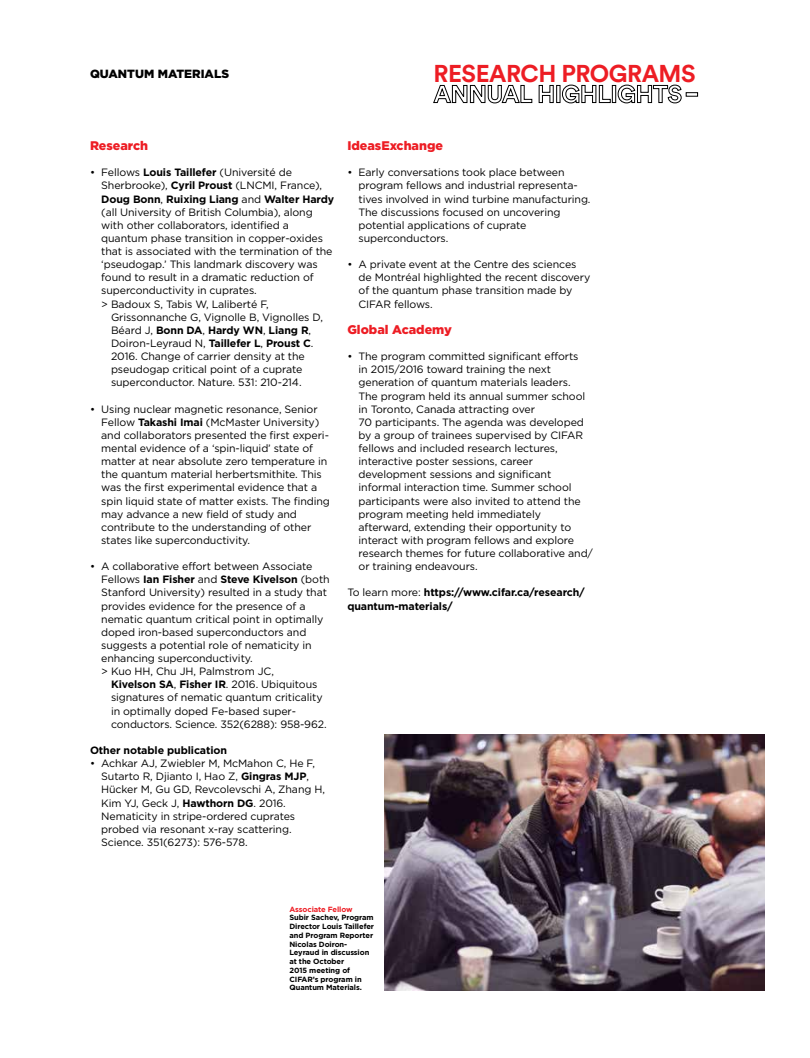
<style>
.page{position:relative;width:810px;height:1058px;background:#fff}
.page>*{position:absolute;margin:0;border:0;box-sizing:border-box;transform-origin:0 0}
.t1{font:700 24.12px "Circular Std";letter-spacing:-.02em;color:#ed1d24}
.t2{font:900 12.5px "Gotham";color:#ed1d24}
.t3{font:900 11.88px "Gotham";color:#000}
.t4{font:10.62px/13.1px "Gotham";letter-spacing:-.01em;color:#000}
.t5{font:700 10.62px/13.1px "Gotham";letter-spacing:-.01em;color:#000}
.t6{font:700 7.5px/8.8px "Gotham";letter-spacing:-.01em;color:#000}
.t7{font:700 7.5px "Gotham";letter-spacing:-.01em;color:#ed1d24}
.s1{font-weight:700}
.s2{font-weight:400}
</style>
<div class="page">
<img style="left:385px;top:734px;width:380px;height:256px">
<svg style="left:433px;top:85px;width:99px;height:18px"></svg>
<svg style="left:539px;top:85px;width:15px;height:18px"></svg>
<div style="left:556px;top:85px;width:4px;height:18px;border:1px solid #000"></div>
<svg style="left:562px;top:85px;width:49px;height:18px"></svg>
<div style="left:612px;top:85px;width:4px;height:18px;border:1px solid #000"></div>
<svg style="left:618px;top:85px;width:64px;height:18px"></svg>
<div style="left:686px;top:92px;width:12px;height:4px;border:1px solid #000"></div>
<p class="t3" style="left:90px;top:67px;width:141px">QUANTUM MATERIALS</p>
<h1 class="t1" style="left:434px;top:58px;width:264px">RESEARCH PROGRAMS</h1>
<p class="t2" style="left:90px;top:138px;width:60px">Research</p>
<p class="t4" style="left:101px;top:166px;width:235px;text-indent:-11px">• Fellows <span class="s1">Louis Taillefer</span> (Université de Sherbrooke), <span class="s1">Cyril Proust</span> (LNCMI, France), <span class="s1">Doug Bonn</span>, <span class="s1">Ruixing Liang</span> and <span class="s1">Walter Hardy </span>(all University of British Columbia), along with other collaborators, identified a quantum phase transition in copper-oxides that is associated with the termination of the ‘pseudogap.’ This landmark discovery was found to result in a dramatic reduction of superconductivity in cuprates.<br>&gt; Badoux S, Tabis W, Laliberté F,</p>
<p class="t4" style="left:111px;top:310px;width:213px">Grissonnanche G, Vignolle B, Vignolles D, Béard J, <span class="s1">Bonn DA</span>, <span class="s1">Hardy WN</span>, <span class="s1">Liang R</span>, Doiron-Leyraud N, <span class="s1">Taillefer L</span>, <span class="s1">Proust C</span>.<br>2016. Change of carrier density at the pseudogap critical point of a cuprate superconductor. Nature. 531: 210-214.</p>
<p class="t4" style="left:101px;top:402px;width:230px;text-indent:-11px">• Using nuclear magnetic resonance, Senior Fellow <span class="s1">Takashi Imai</span> (McMaster University) and collaborators presented the first experi&shy;mental evidence of a ‘spin-liquid’ state of matter at near absolute zero temperature in the quantum material herbertsmithite. This was the first experimental evidence that a spin liquid state of matter exists. The finding may advance a new field of study and contribute to the understanding of other states like superconductivity.</p>
<p class="t4" style="left:101px;top:559px;width:230px;text-indent:-11px">• A collaborative effort between Associate Fellows <span class="s1">Ian Fisher</span> and <span class="s1">Steve Kivelson</span> (both Stanford University) resulted in a study that provides evidence for the presence of a nematic quantum critical point in optimally doped iron-based superconductors and suggests a potential role of nematicity in enhancing superconductivity.<br>&gt; Kuo HH, Chu JH, Palmstrom JC,</p>
<p class="t4" style="left:111px;top:678px;width:217px"><span class="s1">Kivelson SA</span>, <span class="s1">Fisher IR</span>. 2016. Ubiquitous signatures of nematic quantum criticality in optimally doped Fe-based super&shy;conductors. Science. 352(6288): 958-962.</p>
<p class="t5" style="left:90px;top:743px;width:139px">Other notable publication</p>
<p class="t4" style="left:101px;top:756px;width:225px;text-indent:-11px">• Achkar AJ, Zwiebler M, McMahon C, He F, Sutarto R, Djianto I, Hao Z, <span class="s1">Gingras MJP</span>, Hücker M, Gu GD, Revcolevschi A, Zhang H, Kim YJ, Geck J, <span class="s1">Hawthorn DG</span>. 2016.<br>Nematicity in stripe-ordered cuprates probed via resonant x-ray scattering.<br>Science. 351(6273): 576-578.</p>
<p class="t2" style="left:347px;top:138px;width:97px">IdeasExchange</p>
<p class="t4" style="left:359px;top:166px;width:233px;text-indent:-11px">• Early conversations took place between program fellows and industrial representa&shy;tives involved in wind turbine manufacturing.<br>The discussions focused on uncovering potential applications of cuprate superconductors.</p>
<p class="t4" style="left:359px;top:258px;width:233px;text-indent:-11px">• A private event at the Centre des sciences de Montréal highlighted the recent discovery of the quantum phase transition made by CIFAR fellows.</p>
<p class="t2" style="left:347px;top:322px;width:106px">Global Academy</p>
<p class="t4" style="left:359px;top:349px;width:236px;text-indent:-11px">• The program committed significant efforts<br>in 2015/2016 toward training the next generation of quantum materials leaders.<br>The program held its annual summer school in Toronto, Canada attracting over<br>70 participants. The agenda was developed by a group of trainees supervised by CIFAR fellows and included research lectures, interactive poster sessions, career development sessions and significant informal interaction time. Summer school participants were also invited to attend the program meeting held immediately afterward, extending their opportunity to interact with program fellows and explore research themes for future collaborative and/ or training endeavours.</p>
<p class="t5" style="left:347px;top:586px;width:239px"><span class="s2">To learn more:</span> https://www.cifar.ca/research/ quantum-materials/</p>
<p class="t7" style="left:289px;top:904px;width:65px">Associate Fellow</p>
<p class="t6" style="left:289px;top:913px;width:86px">Subir Sachev, Program<br>Director Louis Taillefer and Program Reporter<br>Nicolas Doiron-<br>Leyraud in discussion at the October<br>2015 meeting of<br>CIFAR’s program in<br>Quantum Materials.</p>
</div>
